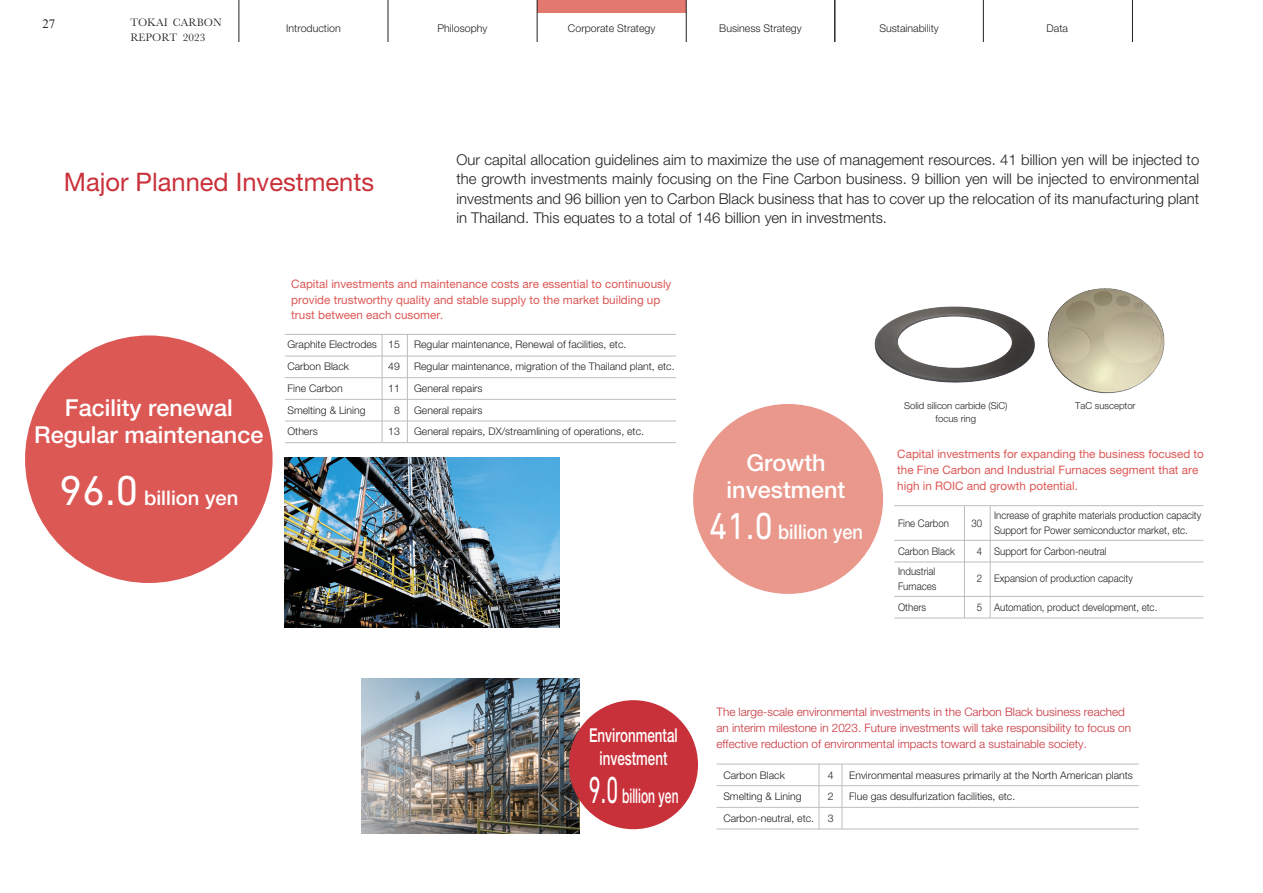
<style>
.page{position:relative;width:1263px;height:893px;background:#fff}
.page>*{position:absolute;margin:0;border:0;box-sizing:border-box;transform-origin:0 0}
.t1{font:25.5px "Helvetica Neue LT Std";color:#c9313a}
.t2{font:500 23.4px/27px "Helvetica Neue LT Std";color:#fff;text-align:center}
.t3{font:500 20.25px "Helvetica Neue LT Std";color:#fff;scale:.9 1}
.t4{font:500 20.25px "Helvetica Neue LT Std";color:#fff}
.t5{font:500 20.25px "Helvetica Neue LT Std";color:#fff;scale:.6 1}
.t6{font:500 19.2px/22.5px "Helvetica Neue LT Std";color:#fff;text-align:center;scale:.7 1}
.t7{font:300 14.85px/19.5px "Helvetica Neue LT Std";color:#231f20;text-align:justify}
.t8{font:12.75px "Times New Roman";color:#231f20}
.t9{font:11.7px/15.9px "Helvetica Neue LT Std";color:#dc5855}
.t10{font:300 11.7px/15.9px "Helvetica Neue LT Std";color:#c9313a}
.t11{font:300 10.65px "Helvetica Neue LT Std";color:#231f20}
.t12{font:10.65px/14.9px "Ro Baskerville";color:#231f20}
.t13{font:300 10.5px/21.8px "Helvetica Neue LT Std";color:#231f20}
.t14{font:300 10.5px/15px "Helvetica Neue LT Std";color:#231f20;scale:.92 1}
.t15{font:300 9.6px/13.8px "Helvetica Neue LT Std";color:#231f20;text-align:center}
.s1{font-family:"DIN Next LT Pro";font-weight:400;font-size:42.45px}
.s2{font-family:"DIN Next LT Pro";font-weight:400;font-size:38.25px}
</style>
<div class="page">
<img style="left:361px;top:678px;width:219px;height:156px">
<img style="left:285px;top:457px;width:275px;height:170px">
<img style="left:874px;top:306px;width:161px;height:77px">
<img style="left:1047px;top:288px;width:118px;height:106px">
<hr style="left:894px;top:618px;width:309px;height:1px;background:#bcbdc0">
<hr style="left:894px;top:596px;width:309px;height:1px;background:#bcbdc0">
<hr style="left:894px;top:562px;width:309px;height:1px;background:#bcbdc0">
<hr style="left:894px;top:540px;width:309px;height:1px;background:#bcbdc0">
<hr style="left:285px;top:442px;width:391px;height:1px;background:#bcbdc0">
<hr style="left:285px;top:421px;width:391px;height:1px;background:#bcbdc0">
<hr style="left:285px;top:399px;width:391px;height:1px;background:#bcbdc0">
<hr style="left:285px;top:377px;width:391px;height:1px;background:#bcbdc0">
<hr style="left:285px;top:356px;width:391px;height:1px;background:#bcbdc0">
<hr style="left:285px;top:334px;width:391px;height:1px;background:#bcbdc0">
<hr style="left:382px;top:335px;width:1px;height:108px;background:#bcbdc0">
<hr style="left:407px;top:335px;width:1px;height:108px;background:#bcbdc0">
<hr style="left:964px;top:506px;width:1px;height:112px;background:#bcbdc0">
<hr style="left:990px;top:506px;width:1px;height:112px;background:#bcbdc0">
<hr style="left:894px;top:505px;width:309px;height:1px;background:#bcbdc0">
<div style="left:693px;top:404px;width:190px;height:190px;background:#e9988b;border-radius:50%"></div>
<div style="left:569px;top:700px;width:129px;height:129px;background:#c9313a;border-radius:50%"></div>
<hr style="left:716px;top:829px;width:423px;height:1px;background:#bcbdc0">
<hr style="left:716px;top:807px;width:423px;height:1px;background:#bcbdc0">
<hr style="left:716px;top:785px;width:423px;height:1px;background:#bcbdc0">
<hr style="left:716px;top:764px;width:423px;height:1px;background:#bcbdc0">
<hr style="left:819px;top:764px;width:1px;height:65px;background:#bcbdc0">
<hr style="left:842px;top:764px;width:1px;height:65px;background:#bcbdc0">
<div style="left:25px;top:335px;width:248px;height:248px;background:#dc5855;border-radius:50%"></div>
<div style="left:537px;top:0;width:149px;height:13px;background:#e3796e"></div>
<hr style="left:239px;top:0;width:1px;height:42px;background:#231f20">
<hr style="left:388px;top:0;width:1px;height:42px;background:#231f20">
<hr style="left:834px;top:0;width:1px;height:42px;background:#231f20">
<hr style="left:686px;top:0;width:1px;height:42px;background:#231f20">
<hr style="left:537px;top:0;width:1px;height:42px;background:#231f20">
<hr style="left:983px;top:0;width:1px;height:42px;background:#231f20">
<hr style="left:1132px;top:0;width:1px;height:42px;background:#231f20">
<p class="t8" style="left:43px;top:14px;width:14px">27</p>
<p class="t12" style="left:130px;top:15px;width:93px">TOKAI CARBON<br>REPORT 2023</p>
<p class="t11" style="left:286px;top:22px;width:56px">Introduction</p>
<p class="t11" style="left:438px;top:22px;width:52px">Philosophy</p>
<p class="t11" style="left:568px;top:22px;width:89px">Corporate Strategy</p>
<p class="t11" style="left:719px;top:22px;width:84px">Business Strategy</p>
<p class="t11" style="left:879px;top:22px;width:61px">Sustainability</p>
<p class="t11" style="left:1046px;top:22px;width:23px">Data</p>
<h1 class="t1" style="left:64px;top:167px;width:312px">Major Planned Investments</h1>
<p class="t7" style="left:456px;top:149px;width:744px">Our capital allocation guidelines aim to maximize the use of management resources. 41 billion yen will be injected to the growth investments mainly focusing on the Fine Carbon business. 9 billion yen will be injected to environmental investments and 96 billion yen to Carbon Black business that has to cover up the relocation of its manufacturing plant in Thailand. This equates to a total of 146 billion yen in investments.</p>
<h2 class="t2" style="left:34px;top:394px;width:231px">Facility renewal<br>Regular maintenance</h2>
<h3 class="t4" style="left:59px;top:486px;width:181px"><span class="s1">96.0</span> billion yen</h3>
<p class="t9" style="left:291px;top:275px;width:382px">Capital investments and maintenance costs are essential to continuously provide trustworthy quality and stable supply to the market building up trust between each cusomer.</p>
<p class="t13" style="left:287px;top:333px;width:91px">Graphite Electrodes<br>Carbon Black<br>Fine Carbon<br>Smelting &amp; Lining<br>Others</p>
<p class="t13" style="left:414px;top:333px;width:262px">Regular maintenance, Renewal of facilities, etc.<br>Regular maintenance, migration of the Thailand plant, etc.<br>General repairs<br>General repairs<br>General repairs, DX/streamlining of operations, etc.</p>
<p class="t13" style="left:388px;top:333px;width:13px;text-align:center">15<br>49<br>11<br>8<br>13</p>
<h2 class="t2" style="left:727px;top:449px;width:120px">Growth investment</h2>
<h3 class="t3" style="left:709px;top:519px;width:173px"><span class="s2">41.0</span> billion yen</h3>
<p class="t15" style="left:904px;top:398px;width:105px">Solid silicon carbide (SiC) focus ring</p>
<p class="t15" style="left:1075px;top:398px;width:62px">TaC susceptor</p>
<p class="t9" style="left:897px;top:445px;width:308px">Capital investments for expanding the business focused to the Fine Carbon and Industrial Furnaces segment that are high in ROIC and growth potential.</p>
<p class="t14" style="left:898px;top:516px;width:57px">Fine Carbon</p>
<p class="t14" style="left:971px;top:516px;width:13px">30</p>
<p class="t14" style="left:994px;top:508px;width:227px">Increase of graphite materials production capacity<br>Support for Power semiconductor market, etc.</p>
<p class="t14" style="left:898px;top:543px;width:63px">Carbon Black</p>
<p class="t14" style="left:977px;top:543px;width:143px">4 Support for Carbon-neutral</p>
<p class="t14" style="left:898px;top:564px;width:43px">Industrial<br>Furnaces</p>
<p class="t14" style="left:977px;top:571px;width:171px">2 Expansion of production capacity</p>
<p class="t14" style="left:898px;top:599px;width:32px">Others</p>
<p class="t14" style="left:977px;top:599px;width:198px">5 Automation, product development, etc.</p>
<h3 class="t6" style="left:589px;top:724px;width:128px">Environmental investment</h3>
<h3 class="t5" style="left:588px;top:784px;width:152px"><span class="s2">9.0</span> billion yen</h3>
<p class="t10" style="left:716px;top:703px;width:416px">The large-scale environmental investments in the Carbon Black business reached an interim milestone in 2023. Future investments will take responsibility to focus on effective reduction of environmental impacts toward a sustainable society.</p>
<p class="t13" style="left:723px;top:764px;width:63px">Carbon Black</p>
<p class="t13" style="left:828px;top:764px;width:7px">4</p>
<p class="t13" style="left:849px;top:764px;width:285px">Environmental measures primarily at the North American plants</p>
<p class="t13" style="left:723px;top:786px;width:80px">Smelting &amp; Lining</p>
<p class="t13" style="left:828px;top:786px;width:7px">2</p>
<p class="t13" style="left:849px;top:786px;width:168px">Flue gas desulfurization facilities, etc.</p>
<p class="t13" style="left:723px;top:807px;width:92px">Carbon-neutral, etc.</p>
<p class="t13" style="left:828px;top:807px;width:7px">3</p>
</div>
